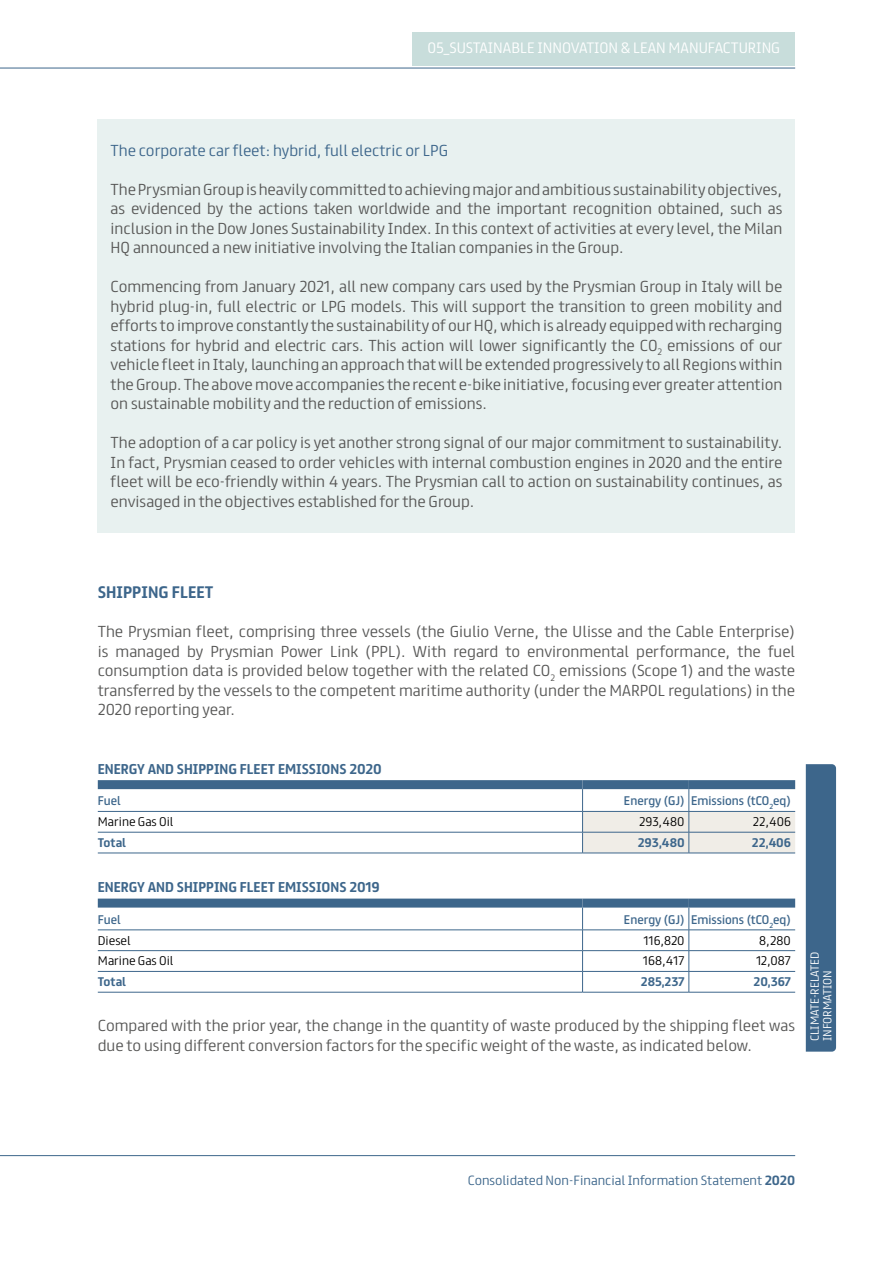
<style>
.page{position:relative;width:893px;height:1263px;background:#fff}
.page>*{position:absolute;margin:0;border:0;box-sizing:border-box;transform-origin:0 0}
.t1{font:700 15px "FS Truman";color:#3d668b}
.t2{font:300 14.25px/19.5px "FS Truman";color:#575756;text-align:justify}
.t3{font:300 14.25px "FS Truman";color:#3d668b}
.t4{font:300 13.5px "FS Truman";color:#fff}
.t5{font:700 12.75px "FS Truman";color:#3d668b}
.t6{font:300 12px "FS Truman";color:#3d668b}
.t7{font:300 11.25px "FS Truman";color:#000}
.t8{font:11.25px "FS Truman";color:#3d668b}
.t9{font:700 11.25px "FS Truman";color:#3d668b}
.t10{font:300 10.5px/12.6px "FS Truman";color:#fff}
.s1{font-weight:700}
</style>
<div class="page">
<div style="left:583px;top:780px;width:106px;height:9px;background:#3d668b"></div>
<div style="left:689px;top:780px;width:106px;height:9px;background:#3d668b"></div>
<hr style="left:98px;top:832px;width:485px;height:1px;background:#3d668b">
<hr style="left:98px;top:853px;width:485px;height:1px;background:#3d668b">
<div style="left:98px;top:780px;width:485px;height:9px;background:#3d668b"></div>
<hr style="left:98px;top:811px;width:485px;height:1px;background:#3d668b">
<svg style="left:582px;top:789px;width:213px;height:64px"></svg>
<hr style="left:689px;top:832px;width:106px;height:1px;background:#3d668b">
<hr style="left:583px;top:853px;width:106px;height:1px;background:#3d668b">
<hr style="left:689px;top:853px;width:106px;height:1px;background:#3d668b">
<hr style="left:98px;top:950px;width:485px;height:1px;background:#3d668b">
<hr style="left:583px;top:950px;width:106px;height:1px;background:#3d668b">
<hr style="left:689px;top:950px;width:106px;height:1px;background:#3d668b">
<svg style="left:689px;top:907px;width:1px;height:85px"></svg>
<div style="left:583px;top:898px;width:106px;height:9px;background:#3d668b"></div>
<div style="left:689px;top:898px;width:106px;height:9px;background:#3d668b"></div>
<hr style="left:583px;top:929px;width:106px;height:1px;background:#3d668b">
<hr style="left:689px;top:929px;width:106px;height:1px;background:#3d668b">
<div style="left:98px;top:898px;width:485px;height:9px;background:#3d668b"></div>
<hr style="left:98px;top:929px;width:485px;height:1px;background:#3d668b">
<hr style="left:583px;top:971px;width:106px;height:1px;background:#3d668b">
<hr style="left:689px;top:971px;width:106px;height:1px;background:#3d668b">
<hr style="left:583px;top:992px;width:106px;height:1px;background:#3d668b">
<hr style="left:689px;top:992px;width:106px;height:1px;background:#3d668b">
<hr style="left:98px;top:971px;width:485px;height:1px;background:#3d668b">
<svg style="left:582px;top:907px;width:1px;height:85px"></svg>
<hr style="left:98px;top:992px;width:485px;height:1px;background:#3d668b">
<div style="left:98px;top:119px;width:697px;height:413px;background:#e8f1f0"></div>
<div style="left:806px;top:764px;width:30px;height:288px;background:#3d668b"></div>
<div style="left:412px;top:32px;width:383px;height:33px;background:#c8dddb"></div>
<hr style="left:0;top:68px;width:795px;height:1px;background:#3d668b">
<hr style="left:0;top:1155px;width:795px;height:1px;background:#3d668b">
<p class="t4" style="left:427px;top:36px;width:354px">05_SUSTAINABLE INNOVATION &amp; LEAN MANUFACTURING</p>
<p class="t3" style="left:111px;top:138px;width:339px">The corporate car fleet: hybrid, full electric or LPG</p>
<p class="t2" style="left:111px;top:178px;width:673px">The Prysmian Group is heavily committed to achieving major and ambitious sustainability objectives, as evidenced by the actions taken worldwide and the important recognition obtained, such as inclusion in the Dow Jones Sustainability Index. In this context of activities at every level, the Milan HQ announced a new initiative involving the Italian companies in the Group.</p>
<p class="t2" style="left:111px;top:276px;width:673px">Commencing from January 2021, all new company cars used by the Prysmian Group in Italy will be hybrid plug-in, full electric or LPG models. This will support the transition to green mobility and efforts to improve constantly the sustainability of our HQ, which is already equipped with recharging stations for hybrid and electric cars. This action will lower significantly the CO<sub>2</sub> emissions of our vehicle fleet in Italy, launching an approach that will be extended progressively to all Regions within the Group. The above move accompanies the recent e-bike initiative, focusing ever greater attention on sustainable mobility and the reduction of emissions.</p>
<p class="t2" style="left:111px;top:432px;width:673px">The adoption of a car policy is yet another strong signal of our major commitment to sustainability.<br>In fact, Prysmian ceased to order vehicles with internal combustion engines in 2020 and the entire fleet will be eco-friendly within 4 years. The Prysmian call to action on sustainability continues, as envisaged in the objectives established for the Group.</p>
<p class="t1" style="left:98px;top:579px;width:117px">SHIPPING FLEET</p>
<p class="t2" style="left:98px;top:621px;width:699px">The Prysmian fleet, comprising three vessels (the Giulio Verne, the Ulisse and the Cable Enterprise) is managed by Prysmian Power Link (PPL). With regard to environmental performance, the fuel consumption data is provided below together with the related CO<sub>2</sub> emissions (Scope 1) and the waste transferred by the vessels to the competent maritime authority (under the MARPOL regulations) in the 2020 reporting year.</p>
<p class="t5" style="left:98px;top:758px;width:285px">ENERGY AND SHIPPING FLEET EMISSIONS 2020</p>
<p class="t8" style="left:98px;top:791px;width:25px">Fuel</p>
<p class="t8" style="left:624px;top:791px;width:168px">Energy (GJ) Emissions (tCO<sub>2</sub>eq)</p>
<p class="t7" style="left:98px;top:812px;width:77px">Marine Gas Oil</p>
<p class="t7" style="left:639px;top:812px;width:47px">293,480</p>
<p class="t7" style="left:753px;top:812px;width:40px">22,406</p>
<p class="t9" style="left:98px;top:833px;width:30px">Total</p>
<p class="t9" style="left:638px;top:833px;width:48px">293,480</p>
<p class="t9" style="left:752px;top:833px;width:41px">22,406</p>
<p class="t5" style="left:98px;top:876px;width:284px">ENERGY AND SHIPPING FLEET EMISSIONS 2019</p>
<p class="t8" style="left:98px;top:910px;width:25px">Fuel</p>
<p class="t8" style="left:624px;top:910px;width:168px">Energy (GJ) Emissions (tCO<sub>2</sub>eq)</p>
<p class="t7" style="left:98px;top:930px;width:34px">Diesel</p>
<p class="t7" style="left:644px;top:930px;width:42px">116,820</p>
<p class="t7" style="left:759px;top:930px;width:33px">8,280</p>
<p class="t7" style="left:98px;top:951px;width:77px">Marine Gas Oil</p>
<p class="t7" style="left:643px;top:951px;width:43px">168,417</p>
<p class="t7" style="left:756px;top:951px;width:36px">12,087</p>
<p class="t9" style="left:98px;top:972px;width:30px">Total</p>
<p class="t9" style="left:641px;top:972px;width:45px">285,237</p>
<p class="t9" style="left:753px;top:972px;width:39px">20,367</p>
<p class="t2" style="left:98px;top:1015px;width:699px">Compared with the prior year, the change in the quantity of waste produced by the shipping fleet was due to using different conversion factors for the specific weight of the waste, as indicated below.</p>
<p class="t10" style="left:807px;top:1041px;width:91px;rotate:-90deg">CLIMATE-RELATED<br>INFORMATION</p>
<p class="t6" style="left:468px;top:1169px;width:329px">Consolidated Non-Financial Information Statement <span class="s1">2020</span></p>
</div>
